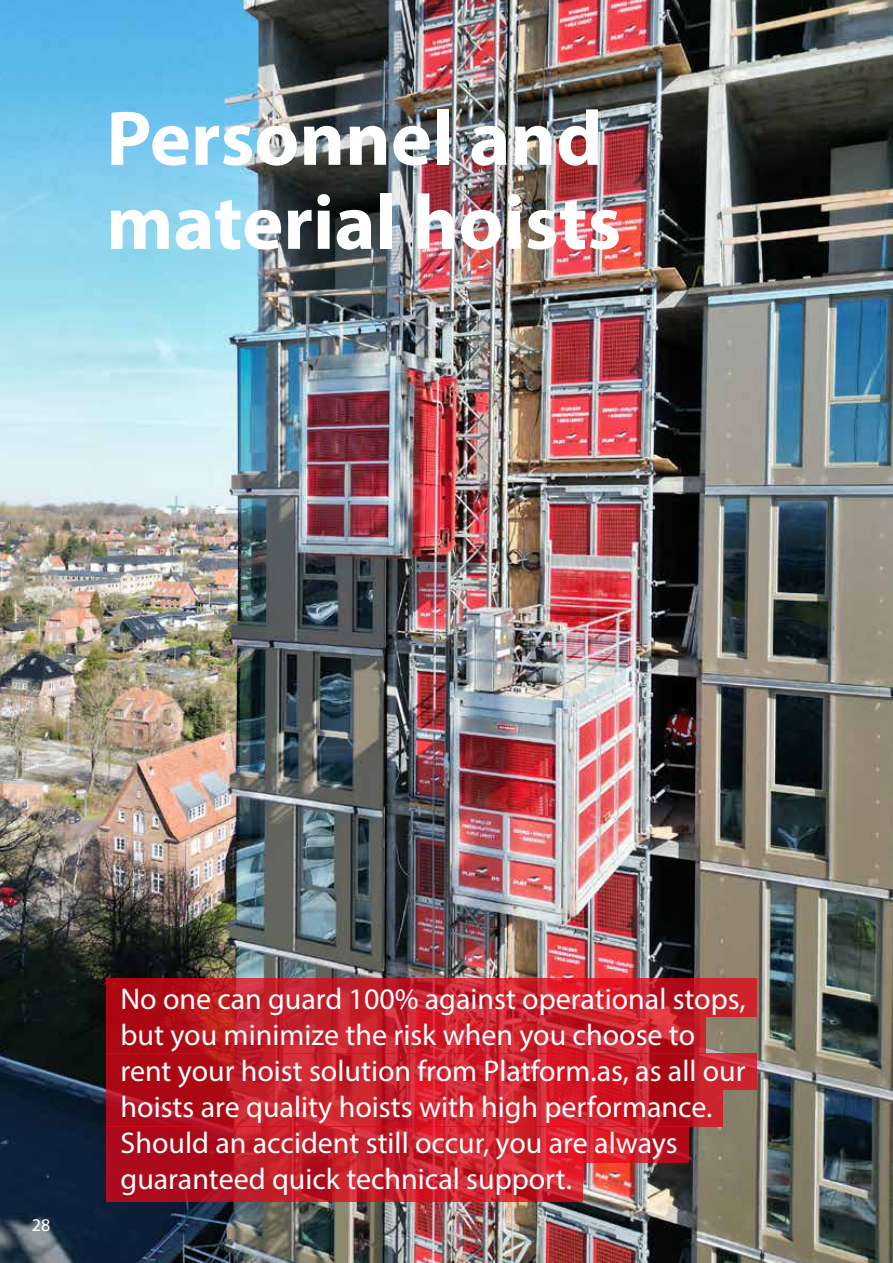
<style>
.page{position:relative;width:893px;height:1263px;background:#fff}
.page>*{position:absolute;margin:0;border:0;box-sizing:border-box;transform-origin:0 0}
.t1{font:700 78px/84px "Myriad Pro";color:#fff}
.t2{font:30px/36px "Myriad Pro";color:#fff}
.t3{font:18px "Myriad Pro";color:#fff}
</style>
<div class="page">
<img style="left:0;top:0;width:893px;height:1263px">
<svg style="left:106px;top:978px;width:651px;height:39px;background:#c51d29"></svg>
<svg style="left:106px;top:1163px;width:477px;height:39px;background:#c01b28"></svg>
<svg style="left:106px;top:1017px;width:600px;height:36px;background:#c41d29"></svg>
<svg style="left:106px;top:1053px;width:651px;height:37px;background:#c41a26"></svg>
<svg style="left:106px;top:1090px;width:617px;height:36px;background:#c51c28"></svg>
<svg style="left:106px;top:1126px;width:583px;height:37px;background:#c51a27"></svg>
<h1 class="t1" style="left:106px;top:94px;width:516px">Personnel and material hoists</h1>
<p class="t3" style="left:32px;top:1214px;width:20px">28</p>
<p class="t2" style="left:121px;top:980px;width:627px">No one can guard 100% against operational stops, but you minimize the risk when you choose to rent your hoist solution from Platform.as, as all our hoists are quality hoists with high performance.<br>Should an accident still occur, you are always guaranteed quick technical support.</p>
</div>
